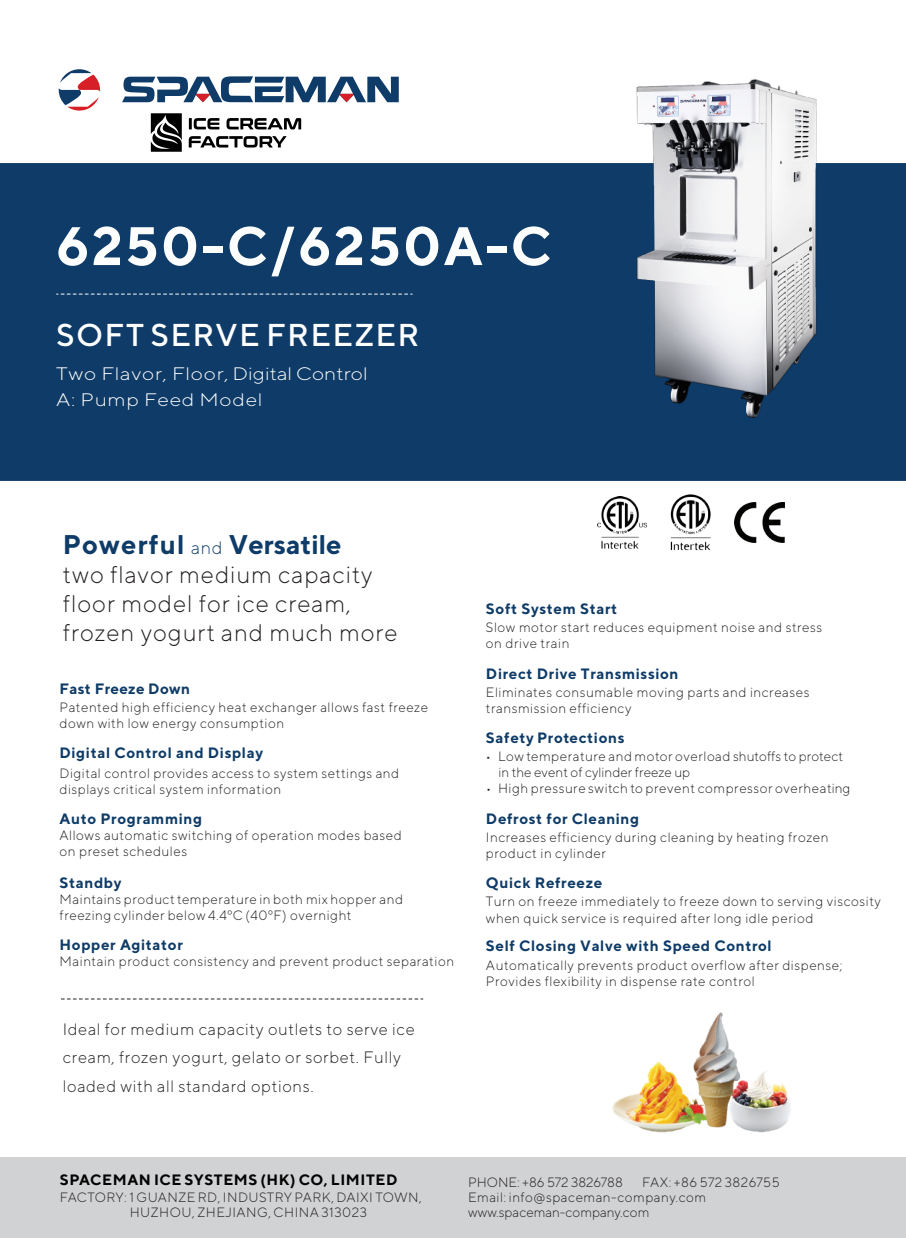
<style>
.page{position:relative;width:906px;height:1238px;background:#fff}
.page>*{position:absolute;margin:0;border:0;box-sizing:border-box;transform-origin:0 0}
.t1{font:700 54px "TT Norms";letter-spacing:.04em;color:#fcfefe}
.t2{font:500 31.5px "TT Norms";letter-spacing:.04em;color:#fff}
.t3{font:700 27px "TT Norms";color:#0e3b67}
.t4{font:300 24px/28.8px "TT Norms";letter-spacing:.035em;color:#231f20}
.t5{font:300 18.15px/26px "TT Norms";letter-spacing:.03em;color:#fff;scale:1.16 1}
.t6{font:300 16.5px/28.5px "TT Norms";letter-spacing:.035em;color:#231f20}
.t7{font:700 15px "TT Norms";letter-spacing:.04em;color:#0e3b67}
.t8{font:700 15px "TT Norms";letter-spacing:.04em;color:#030303}
.t9{font:700 15px "TT Norms";letter-spacing:.02em;color:#0e3b67}
.t10{font:300 13.5px/16.2px "TT Norms";letter-spacing:.035em;color:#231f20}
.t11{font:300 13.5px/16.2px "TT Norms";color:#231f20}
.s1{font-weight:300;font-size:18px}
</style>
<div class="page">
<div style="left:0;top:1157px;width:906px;height:80px;background:#d1d2d4"></div>
<svg style="left:59px;top:69px;width:41px;height:42px"></svg>
<svg style="left:122px;top:76px;width:277px;height:26px"></svg>
<svg style="left:61px;top:998px;width:362px;height:1px"></svg>
<div style="left:0;top:163px;width:906px;height:318px;background:#0e3b67"></div>
<svg style="left:57px;top:294px;width:355px;height:1px"></svg>
<img style="left:735px;top:502px;width:50px;height:40px">
<img style="left:670px;top:495px;width:41px;height:55px">
<img style="left:597px;top:496px;width:51px;height:53px">
<img style="left:612px;top:1012px;width:179px;height:120px">
<img style="left:636px;top:80px;width:180px;height:337px">
<img style="left:150px;top:113px;width:152px;height:39px">
<h1 class="t1" style="left:56px;top:212px;width:497px">6250-C/6250A-C</h1>
<h2 class="t2" style="left:56px;top:315px;width:365px">SOFT SERVE FREEZER</h2>
<h3 class="t5" style="left:56px;top:360px;width:270px">Two Flavor, Floor, Digital Control<br>A: Pump Feed Model</h3>
<h3 class="t3" style="left:63px;top:528px;width:280px">Powerful <span class="s1">and</span> Versatile</h3>
<h3 class="t4" style="left:63px;top:560px;width:336px">two flavor medium capacity floor model for ice cream, frozen yogurt and much more</h3>
<p class="t9" style="left:60px;top:679px;width:132px">Fast Freeze Down</p>
<p class="t10" style="left:60px;top:698px;width:370px">Patented high efficiency heat exchanger allows fast freeze down with low energy consumption</p>
<p class="t7" style="left:60px;top:743px;width:205px">Digital Control and Display</p>
<p class="t10" style="left:60px;top:764px;width:341px">Digital control provides access to system settings and displays critical system information</p>
<p class="t7" style="left:60px;top:809px;width:144px">Auto Programming</p>
<p class="t10" style="left:60px;top:826px;width:344px">Allows automatic switching of operation modes based on preset schedules</p>
<p class="t7" style="left:60px;top:872px;width:64px">Standby</p>
<p class="t10" style="left:60px;top:890px;width:345px">Maintains product temperature in both mix hopper and freezing cylinder below 4.4ºC (40ºF) overnight</p>
<p class="t7" style="left:60px;top:935px;width:125px">Hopper Agitator</p>
<p class="t10" style="left:60px;top:953px;width:396px">Maintain product consistency and prevent product separation</p>
<p class="t6" style="left:63px;top:1014px;width:353px">Ideal for medium capacity outlets to serve ice cream, frozen yogurt, gelato or sorbet. Fully loaded with all standard options.</p>
<p class="t7" style="left:486px;top:599px;width:133px">Soft System Start</p>
<p class="t10" style="left:486px;top:619px;width:338px">Slow motor start reduces equipment noise and stress on drive train</p>
<p class="t7" style="left:486px;top:664px;width:194px">Direct Drive Transmission</p>
<p class="t10" style="left:486px;top:683px;width:325px">Eliminates consumable moving parts and increases transmission efficiency</p>
<p class="t7" style="left:486px;top:728px;width:140px">Safety Protections</p>
<p class="t11" style="left:498px;top:747px;width:346px;text-indent:-13px">• Low temperature and motor overload shutoffs to protect in the event of cylinder freeze up</p>
<p class="t10" style="left:486px;top:780px;width:366px">• High pressure switch to prevent compressor overheating</p>
<p class="t7" style="left:486px;top:809px;width:155px">Defrost for Cleaning</p>
<p class="t10" style="left:486px;top:828px;width:344px">Increases efficiency during cleaning by heating frozen product in cylinder</p>
<p class="t7" style="left:486px;top:873px;width:118px">Quick Refreeze</p>
<p class="t10" style="left:486px;top:893px;width:396px">Turn on freeze immediately to freeze down to serving viscosity when quick service is required after long idle period</p>
<p class="t7" style="left:486px;top:936px;width:287px">Self Closing Valve with Speed Control</p>
<p class="t10" style="left:486px;top:956px;width:358px">Automatically prevents product overflow after dispense;<br>Provides flexibility in dispense rate control</p>
<p class="t8" style="left:60px;top:1170px;width:339px">SPACEMAN ICE SYSTEMS (HK) CO, LIMITED</p>
<p class="t10" style="left:130px;top:1189px;width:294px;line-height:15px;text-indent:-70px">FACTORY: 1 GUANZE RD, INDUSTRY PARK, DAIXI TOWN,<br>HUZHOU, ZHEJIANG, CHINA 313023</p>
<p class="t10" style="left:468px;top:1173px;width:313px;line-height:15.3px;text-indent:174px">FAX: +86 572 3826755<br>Email: info@spaceman-company.com www.spaceman-company.com</p>
<p class="t11" style="left:468px;top:1173px;width:156px">PHONE: +86 572 3826788</p>
</div>
